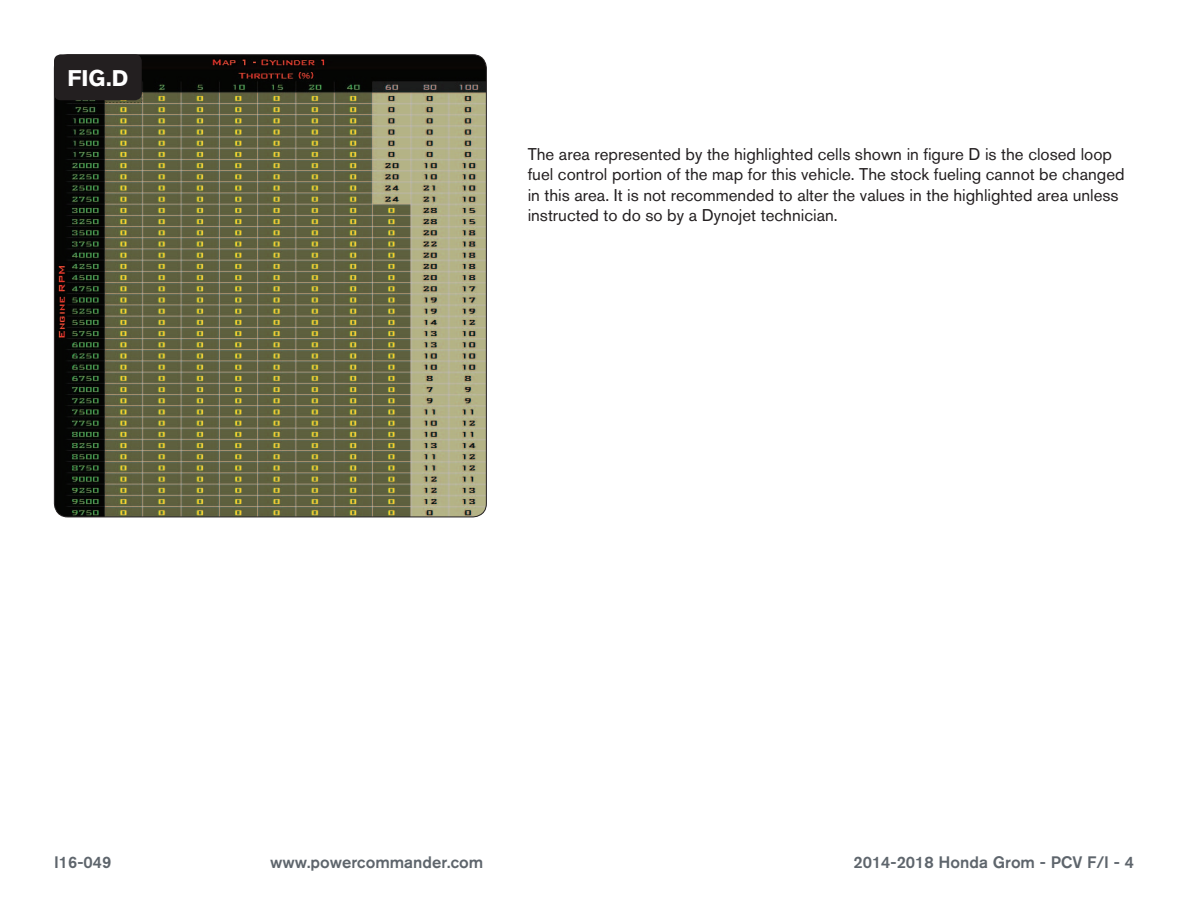
<style>
.page{position:relative;width:1188px;height:918px;background:#fff}
.page>*{position:absolute;margin:0;border:0;box-sizing:border-box;transform-origin:0 0}
.t1{font:700 22.5px "Akzidenz Grotesk BQ";color:#fff}
.Body_Top{font:16.8px/20.2px "Akzidenz Grotesk BQ";color:#231f20}
.t2{font:500 16.5px "Akzidenz Grotesk BQ";color:#5e656c}
</style>
<div class="page">
<img style="left:54px;top:55px;width:432px;height:462px">
<div style="left:54px;top:54px;width:88px;height:46px;background:#231f20;border-radius:7px"></div>
<p class="t1" style="left:67px;top:65px;width:62px">FIG.D</p>
<p class="Body_Top" style="left:528px;top:144px;width:599px">The area represented by the highlighted cells shown in figure D is the closed loop fuel control portion of the map for this vehicle. The stock fueling cannot be changed in this area. It is not recommended to alter the values in the highlighted area unless instructed to do so by a Dynojet technician.</p>
<p class="t2" style="left:54px;top:852px;width:59px">I16-049</p>
<p class="t2" style="left:270px;top:852px;width:215px">www.powercommander.com</p>
<p class="t2" style="left:853px;top:852px;width:282px">2014-2018 Honda Grom - PCV F/I - 4</p>
</div>
